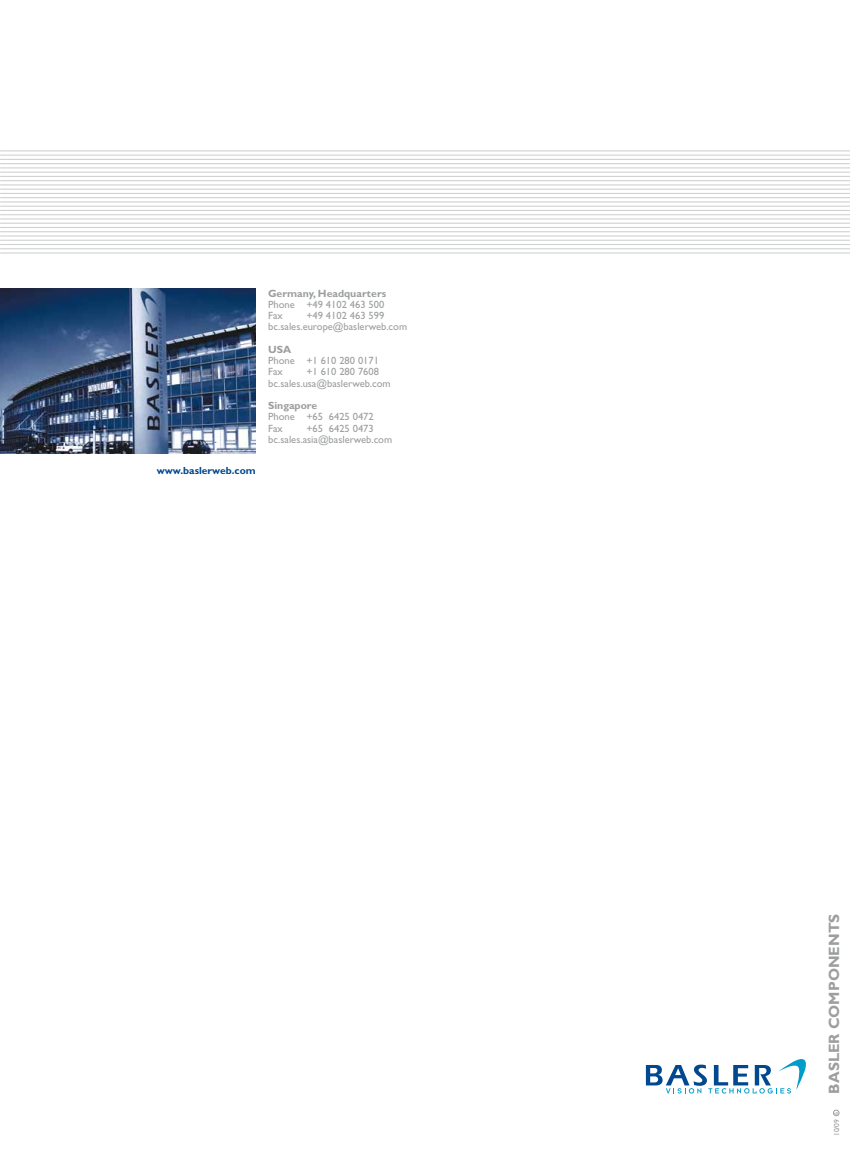
<style>
.page{position:relative;width:850px;height:1149px;background:#fff}
.page>*{position:absolute;margin:0;border:0;box-sizing:border-box;transform-origin:0 0}
.t1{font:700 15px "Gill Sans";color:#9c9e9f}
.t2{font:10.5px/11.2px "Gill Sans";color:#9c9e9f}
.t3{font:700 10.5px "Gill Sans";color:#9c9e9f}
.t4{font:700 10.35px "Gill Sans";color:#00488f}
.t5{font:7.5px "Gill Sans";color:#9c9e9f}
.t6{font:6px "Gill Sans";color:#9c9e9f}
</style>
<div class="page">
<svg style="left:833px;top:1109px;width:6px;height:6px"></svg>
<svg style="left:646px;top:1059px;width:160px;height:34px"></svg>
<img style="left:0;top:288px;width:256px;height:165px">
<hr style="left:0;top:172px;width:850px;height:1px;background:#d0d1d2">
<hr style="left:0;top:150px;width:850px;height:1px;background:#d0d1d2">
<hr style="left:0;top:163px;width:850px;height:1px;background:#d0d1d2">
<hr style="left:0;top:159px;width:850px;height:1px;background:#d0d1d2">
<hr style="left:0;top:155px;width:850px;height:1px;background:#d0d1d2">
<hr style="left:0;top:168px;width:850px;height:1px;background:#d0d1d2">
<hr style="left:0;top:202px;width:850px;height:1px;background:#d0d1d2">
<hr style="left:0;top:206px;width:850px;height:1px;background:#d0d1d2">
<hr style="left:0;top:210px;width:850px;height:1px;background:#d0d1d2">
<hr style="left:0;top:189px;width:850px;height:1px;background:#d0d1d2">
<hr style="left:0;top:214px;width:850px;height:1px;background:#d0d1d2">
<hr style="left:0;top:219px;width:850px;height:1px;background:#d0d1d2">
<hr style="left:0;top:223px;width:850px;height:1px;background:#d0d1d2">
<hr style="left:0;top:240px;width:850px;height:1px;background:#d0d1d2">
<hr style="left:0;top:253px;width:850px;height:1px;background:#d0d1d2">
<hr style="left:0;top:185px;width:850px;height:1px;background:#d0d1d2">
<hr style="left:0;top:193px;width:850px;height:1px;background:#d0d1d2">
<hr style="left:0;top:176px;width:850px;height:1px;background:#d0d1d2">
<hr style="left:0;top:180px;width:850px;height:1px;background:#d0d1d2">
<hr style="left:0;top:197px;width:850px;height:1px;background:#d0d1d2">
<hr style="left:0;top:227px;width:850px;height:1px;background:#d0d1d2">
<hr style="left:0;top:231px;width:850px;height:1px;background:#d0d1d2">
<hr style="left:0;top:236px;width:850px;height:1px;background:#d0d1d2">
<hr style="left:0;top:244px;width:850px;height:1px;background:#d0d1d2">
<hr style="left:0;top:248px;width:850px;height:1px;background:#d0d1d2">
<p class="t4" style="left:157px;top:464px;width:100px">www.baslerweb.com</p>
<p class="t3" style="left:268px;top:287px;width:120px">Germany, Headquarters</p>
<p class="t2" style="left:268px;top:299px;width:118px">Phone +49 4102 463 500<br>Fax</p>
<p class="t2" style="left:268px;top:310px;width:140px;text-indent:38px">+49 4102 463 599 bc.sales.europe@baslerweb.com</p>
<p class="t3" style="left:268px;top:343px;width:25px">USA</p>
<p class="t2" style="left:268px;top:355px;width:112px">Phone +1 610 280 0171<br>Fax</p>
<p class="t2" style="left:268px;top:366px;width:124px;text-indent:38px">+1 610 280 7608 bc.sales.usa@baslerweb.com</p>
<p class="t3" style="left:268px;top:399px;width:51px">Singapore</p>
<p class="t2" style="left:268px;top:411px;width:107px">Phone +65 6425 0472<br>Fax</p>
<p class="t2" style="left:268px;top:422px;width:126px;text-indent:38px">+65 6425 0473 bc.sales.asia@baslerweb.com</p>
<h1 class="t1" style="left:825px;top:1093px;width:181px;rotate:-90deg">BASLER COMPONENTS</h1>
<p class="t6" style="left:832px;top:1114px;width:4px;rotate:-90deg">6</p>
<p class="t5" style="left:832px;top:1135px;width:19px;rotate:-90deg">10/09</p>
</div>
